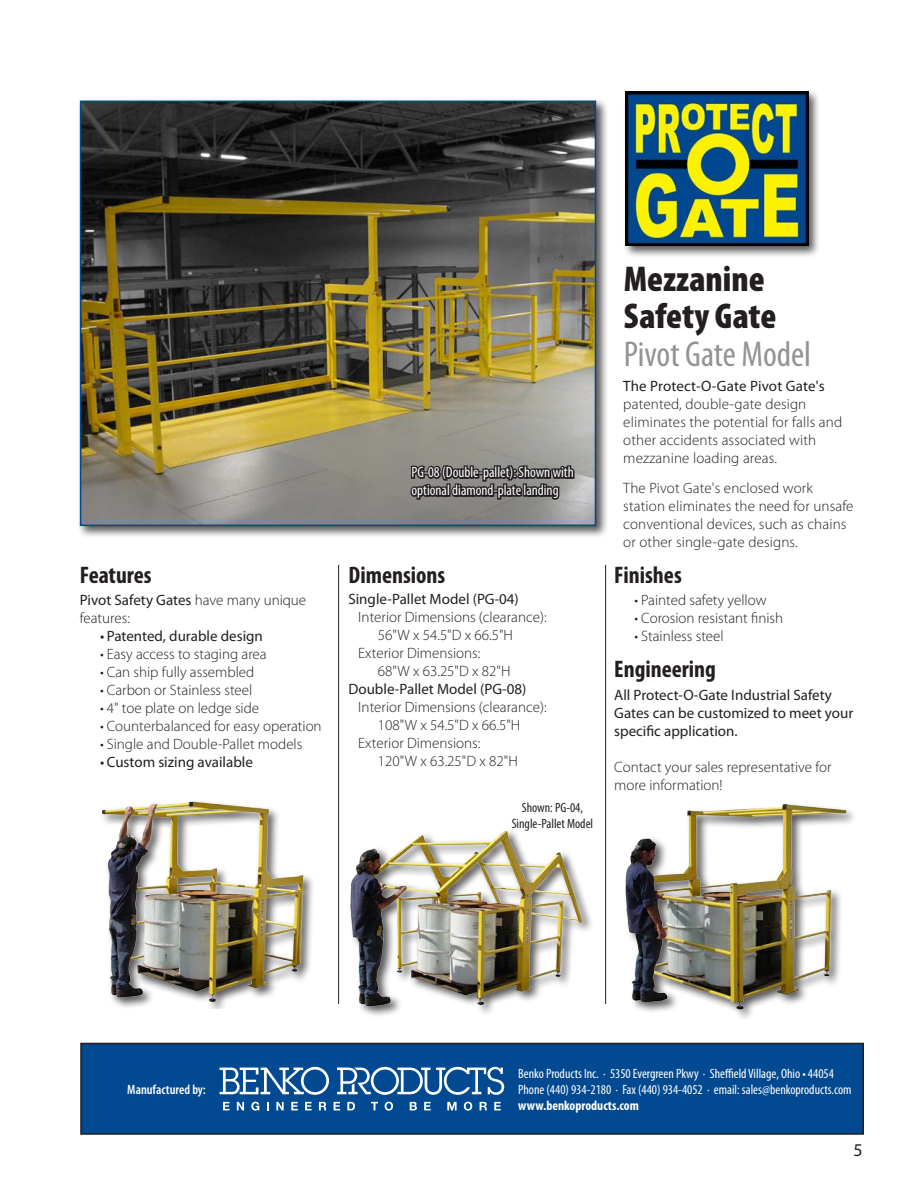
<style>
.page{position:relative;width:918px;height:1188px;background:#fff}
.page>*{position:absolute;margin:0;border:0;box-sizing:border-box;transform-origin:0 0}
.t1{font:900 condensed 36px/37.5px "Myriad Pro";color:#231f20}
.t2{font:condensed 36px "Myriad Pro";color:#919395}
.t3{font:700 condensed 24px "Myriad Pro";color:#231f20}
.t4{font:18px "Myriad Pro";color:#231f20}
.t5{font:300 15px/18px "Myriad Pro";color:#231f20}
.t6{font:15px/18px "Myriad Pro";color:#231f20}
.t7{font:condensed 15px/18px "Myriad Pro";color:#fff}
.t8{font:condensed 13.5px "Myriad Pro";color:#fff}
.t9{font:condensed 13.5px/16.2px "Myriad Pro";color:#231f20;text-align:center}
.t10{font:700 condensed 13.5px "Myriad Pro";color:#fff}
.t11{font:600 condensed 13.5px "Myriad Pro";color:#fff}
.s1{font-weight:400}
</style>
<div class="page">
<hr style="left:338px;top:565px;width:1px;height:439px;background:#231f20">
<hr style="left:605px;top:565px;width:1px;height:439px;background:#231f20">
<div style="left:81px;top:1043px;width:782px;height:91px;background:#014990"></div>
<div style="left:80px;top:1043px;width:784px;height:92px;border:2px solid #231f20"></div>
<svg style="left:337px;top:1067px;width:167px;height:28px"></svg>
<svg style="left:220px;top:1067px;width:109px;height:28px"></svg>
<svg style="left:223px;top:1102px;width:7px;height:8px"></svg>
<svg style="left:237px;top:1102px;width:7px;height:8px"></svg>
<svg style="left:251px;top:1102px;width:8px;height:9px"></svg>
<svg style="left:267px;top:1102px;width:2px;height:8px"></svg>
<svg style="left:276px;top:1102px;width:8px;height:8px"></svg>
<svg style="left:291px;top:1102px;width:7px;height:8px"></svg>
<svg style="left:305px;top:1102px;width:7px;height:8px"></svg>
<svg style="left:319px;top:1102px;width:7px;height:8px"></svg>
<svg style="left:334px;top:1102px;width:6px;height:8px"></svg>
<svg style="left:347px;top:1102px;width:8px;height:8px"></svg>
<svg style="left:371px;top:1102px;width:7px;height:8px"></svg>
<svg style="left:385px;top:1102px;width:8px;height:9px"></svg>
<svg style="left:410px;top:1102px;width:7px;height:8px"></svg>
<svg style="left:424px;top:1102px;width:7px;height:8px"></svg>
<svg style="left:447px;top:1102px;width:10px;height:8px"></svg>
<svg style="left:464px;top:1102px;width:8px;height:9px"></svg>
<svg style="left:480px;top:1102px;width:7px;height:8px"></svg>
<svg style="left:494px;top:1102px;width:7px;height:8px"></svg>
<div style="left:77px;top:97px;width:532px;height:442px;background:#231f20;opacity:.75"></div>
<img style="left:83px;top:104px;width:510px;height:419px">
<div style="left:80px;top:101px;width:516px;height:425px;border:2px solid #014990"></div>
<img style="left:625px;top:804px;width:229px;height:214px">
<img style="left:102px;top:801px;width:211px;height:206px">
<img style="left:350px;top:830px;width:242px;height:186px">
<div style="left:623px;top:88px;width:197px;height:170px;background:#231f20;opacity:.75"></div>
<img style="left:626px;top:91px;width:182px;height:155px">
<svg style="left:409px;top:400px;width:167px;height:128px;background:#84837e"></svg>
<p class="t3" style="left:80px;top:560px;width:73px">Features</p>
<p class="t5" style="left:80px;top:592px;width:228px"><span class="s1">Pivot Safety Gates</span> have many unique features:</p>
<p class="t6" style="left:100px;top:627px;width:164px">• Patented, durable design</p>
<p class="t5" style="left:100px;top:646px;width:168px">• Easy access to staging area</p>
<p class="t5" style="left:100px;top:664px;width:156px">• Can ship fully assembled</p>
<p class="t5" style="left:100px;top:682px;width:154px">• Carbon or Stainless steel</p>
<p class="t5" style="left:100px;top:700px;width:161px">• 4" toe plate on ledge side</p>
<p class="t5" style="left:100px;top:718px;width:223px">• Counterbalanced for easy operation</p>
<p class="t5" style="left:100px;top:736px;width:204px">• Single and Double-Pallet models</p>
<p class="t6" style="left:100px;top:753px;width:154px">• Custom sizing available</p>
<p class="t7" style="left:411px;top:463px;width:164px">PG-08 (Double-pallet): Shown with optional diamond-plate landing</p>
<p class="t3" style="left:348px;top:560px;width:98px">Dimensions</p>
<p class="t6" style="left:348px;top:590px;width:172px">Single-Pallet Model (PG-04)</p>
<p class="t5" style="left:358px;top:608px;width:190px">Interior Dimensions (clearance):</p>
<p class="t5" style="left:378px;top:626px;width:137px">56"W x 54.5"D x 66.5"H</p>
<p class="t5" style="left:358px;top:644px;width:124px">Exterior Dimensions:</p>
<p class="t5" style="left:378px;top:662px;width:134px">68"W x 63.25"D x 82"H</p>
<p class="t6" style="left:348px;top:680px;width:179px">Double-Pallet Model (PG-08)</p>
<p class="t5" style="left:358px;top:698px;width:190px">Interior Dimensions (clearance):</p>
<p class="t5" style="left:378px;top:716px;width:144px">108"W x 54.5"D x 66.5"H</p>
<p class="t5" style="left:358px;top:734px;width:124px">Exterior Dimensions:</p>
<p class="t5" style="left:378px;top:752px;width:141px">120"W x 63.25"D x 82"H</p>
<p class="t9" style="left:512px;top:799px;width:83px">Shown: PG-04,<br>Single-Pallet Model</p>
<p class="t1" style="left:624px;top:260px;width:154px">Mezzanine<br>Safety Gate</p>
<p class="t2" style="left:624px;top:332px;width:189px">Pivot Gate Model</p>
<p class="t5" style="left:623px;top:377px;width:220px"><span class="s1">The Protect-O-Gate Pivot Gate's </span>patented, double-gate design eliminates the potential for falls and other accidents associated with mezzanine loading areas.</p>
<p class="t5" style="left:623px;top:479px;width:232px">The Pivot Gate's enclosed work station eliminates the need for unsafe conventional devices, such as chains or other single-gate designs.</p>
<p class="t3" style="left:614px;top:560px;width:69px">Finishes</p>
<p class="t5" style="left:634px;top:592px;width:134px">• Painted safety yellow</p>
<p class="t5" style="left:634px;top:610px;width:150px">• Corosion resistant finish</p>
<p class="t5" style="left:634px;top:628px;width:91px">• Stainless steel</p>
<p class="t3" style="left:614px;top:654px;width:103px">Engineering</p>
<p class="t6" style="left:614px;top:685px;width:240px">All Protect-O-Gate Industrial Safety<br>Gates can be customized to meet your specific application.</p>
<p class="t5" style="left:614px;top:758px;width:219px">Contact your sales representative for more information!</p>
<p class="t11" style="left:127px;top:1082px;width:80px">Manufactured by:</p>
<p class="t8" style="left:518px;top:1065px;width:317px">Benko Products Inc. · 5350 Evergreen Pkwy · Sheffield Village, Ohio • 44054</p>
<p class="t8" style="left:518px;top:1081px;width:335px">Phone (440) 934-2180 · Fax (440) 934-4052 · email: sales@benkoproducts.com</p>
<p class="t10" style="left:518px;top:1097px;width:122px">www.benkoproducts.com</p>
<p class="t4" style="left:853px;top:1139px;width:11px">5</p>
</div>
